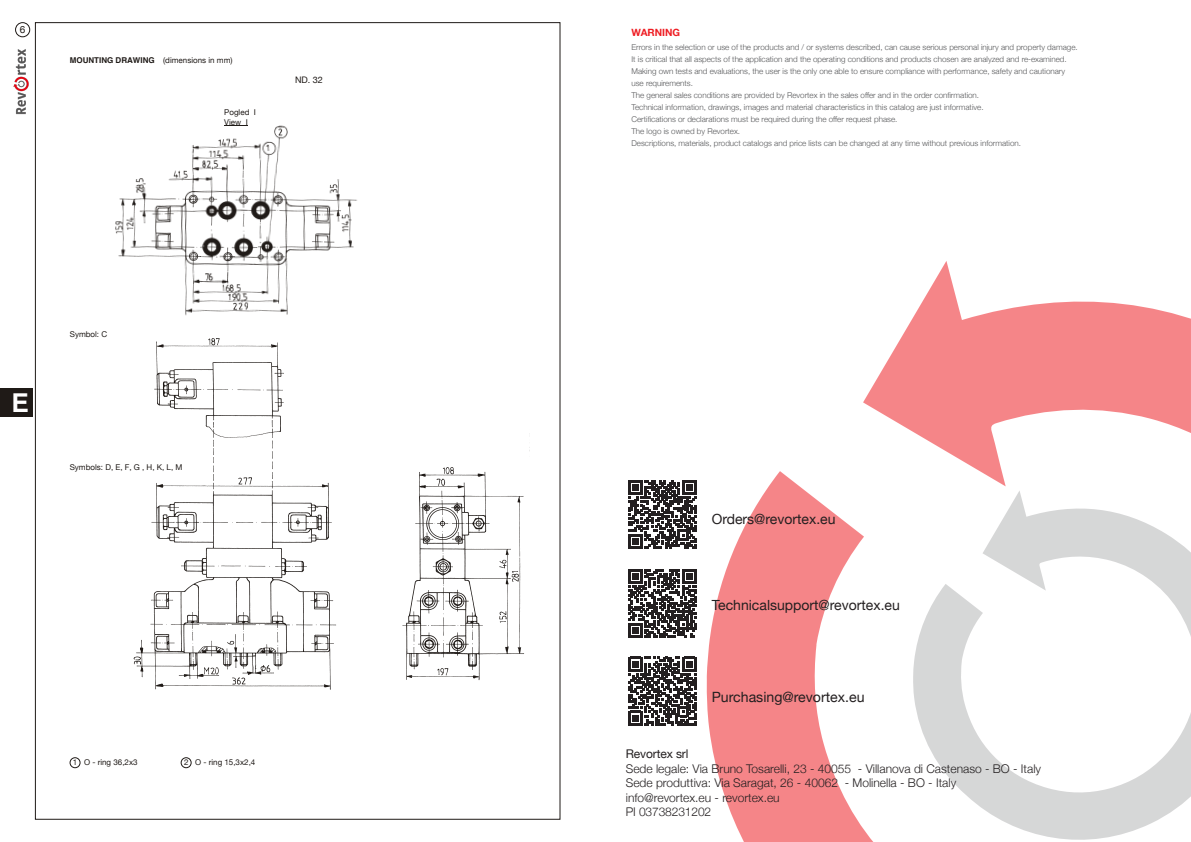
<style>
.page{position:relative;width:1191px;height:842px;background:#fff}
.page>*{position:absolute;margin:0;border:0;box-sizing:border-box;transform-origin:0 0}
.t1{font:700 26px "Helvetica";color:#fff}
.t2{font:14.1px "Helvetica Neue";color:#231f20}
.t3{font:14px "Helvetica Neue";color:#231f20}
.t4{font:300 12px "Helvetica Neue";color:#231f20}
.t5{font:12px "Helvetica Neue";letter-spacing:-.01em;color:#231f20}
.t6{font:700 10px "Helvetica Neue";color:#ee1d23}
.t7{font:10px "Helvetica Neue";color:#1f1a17}
.t8{font:9px "Helvetica Neue";color:#1f1a17}
.t9{font:300 8px "Helvetica Neue";color:#57585a}
.t10{font:8px/9.6px "Helvetica Neue";color:#1f1a17}
.s1{font-family:"Helvetica";font-weight:700}
</style>
<div class="page">
<img style="left:13px;top:46px;width:22px;height:72px">
<div style="left:15px;top:22px;width:15px;height:15px;border:1px solid #1f1a17;border-radius:50%"></div>
<div style="left:0;top:388px;width:33px;height:28px;background:#1f1a17"></div>
<div style="left:70px;top:757px;width:10px;height:11px;border:1px solid #1f1a17;border-radius:50%"></div>
<div style="left:181px;top:757px;width:10px;height:11px;border:1px solid #1f1a17;border-radius:50%"></div>
<img style="left:133px;top:338px;width:391px;height:352px">
<img style="left:115px;top:125px;width:242px;height:191px">
<svg style="left:224px;top:125px;width:23px;height:1px"></svg>
<svg style="left:706px;top:261px;width:485px;height:581px"></svg>
<svg style="left:913px;top:490px;width:278px;height:352px"></svg>
<svg style="left:628px;top:480px;width:68px;height:68px"></svg>
<svg style="left:628px;top:569px;width:68px;height:68px"></svg>
<svg style="left:628px;top:657px;width:68px;height:68px"></svg>
<p class="t7" style="left:20px;top:22px;width:7px">6</p>
<p class="t10" style="left:70px;top:56px;width:164px"><span class="s1">MOUNTING DRAWING</span> (dimensions in mm)</p>
<p class="t10" style="left:224px;top:108px;width:33px">Pogled I<br>View I</p>
<p class="t8" style="left:295px;top:73px;width:29px">ND. 32</p>
<h1 class="t1" style="left:11px;top:382px;width:19px">E</h1>
<p class="t10" style="left:70px;top:330px;width:39px">Symbol: C</p>
<p class="t10" style="left:70px;top:463px;width:114px">Symbols: D, E, F, G , H, K, L, M</p>
<p class="t10" style="left:73px;top:758px;width:66px">1 O - ring 36,2x3</p>
<p class="t10" style="left:184px;top:758px;width:73px">2 O - ring 15,3x2,4</p>
<p class="t6" style="left:631px;top:24px;width:50px">WARNING</p>
<p class="t9" style="left:631px;top:41px;width:448px">Errors in the selection or use of the products and / or systems described, can cause serious personal injury and property damage.</p>
<p class="t9" style="left:631px;top:53px;width:437px">It is critical that all aspects of the application and the operating conditions and products chosen are analyzed and re-examined.</p>
<p class="t9" style="left:631px;top:65px;width:435px">Making own tests and evaluations, the user is the only one able to ensure compliance with performance, safety and cautionary</p>
<p class="t9" style="left:631px;top:77px;width:63px">use requirements.</p>
<p class="t9" style="left:631px;top:89px;width:349px">The general sales conditions are provided by Revortex in the sales offer and in the order confirmation.</p>
<p class="t9" style="left:631px;top:101px;width:353px">Technical information, drawings, images and material characteristics in this catalog are just informative.</p>
<p class="t9" style="left:631px;top:113px;width:267px">Certifications or declarations must be required during the offer request phase.</p>
<p class="t9" style="left:631px;top:125px;width:110px">The logo is owned by Revortex.</p>
<p class="t9" style="left:631px;top:137px;width:391px">Descriptions, materials, product catalogs and price lists can be changed at any time without previous information.</p>
<p class="t3" style="left:711px;top:508px;width:125px">Orders@revortex.eu</p>
<p class="t3" style="left:711px;top:595px;width:190px">Technicalsupport@revortex.eu</p>
<p class="t2" style="left:711px;top:687px;width:154px">Purchasing@revortex.eu</p>
<p class="t5" style="left:626px;top:745px;width:64px">Revortex srl</p>
<p class="t4" style="left:626px;top:759px;width:417px">Sede legale: Via Bruno Tosarelli, 23 - 40055 - Villanova di Castenaso - BO - Italy</p>
<p class="t4" style="left:626px;top:773px;width:332px">Sede produttiva: Via Saragat, 26 - 40062 - Molinella - BO - Italy</p>
<p class="t4" style="left:626px;top:788px;width:155px">info@revortex.eu - revortex.eu</p>
<p class="t4" style="left:626px;top:802px;width:87px">PI 03738231202</p>
</div>
